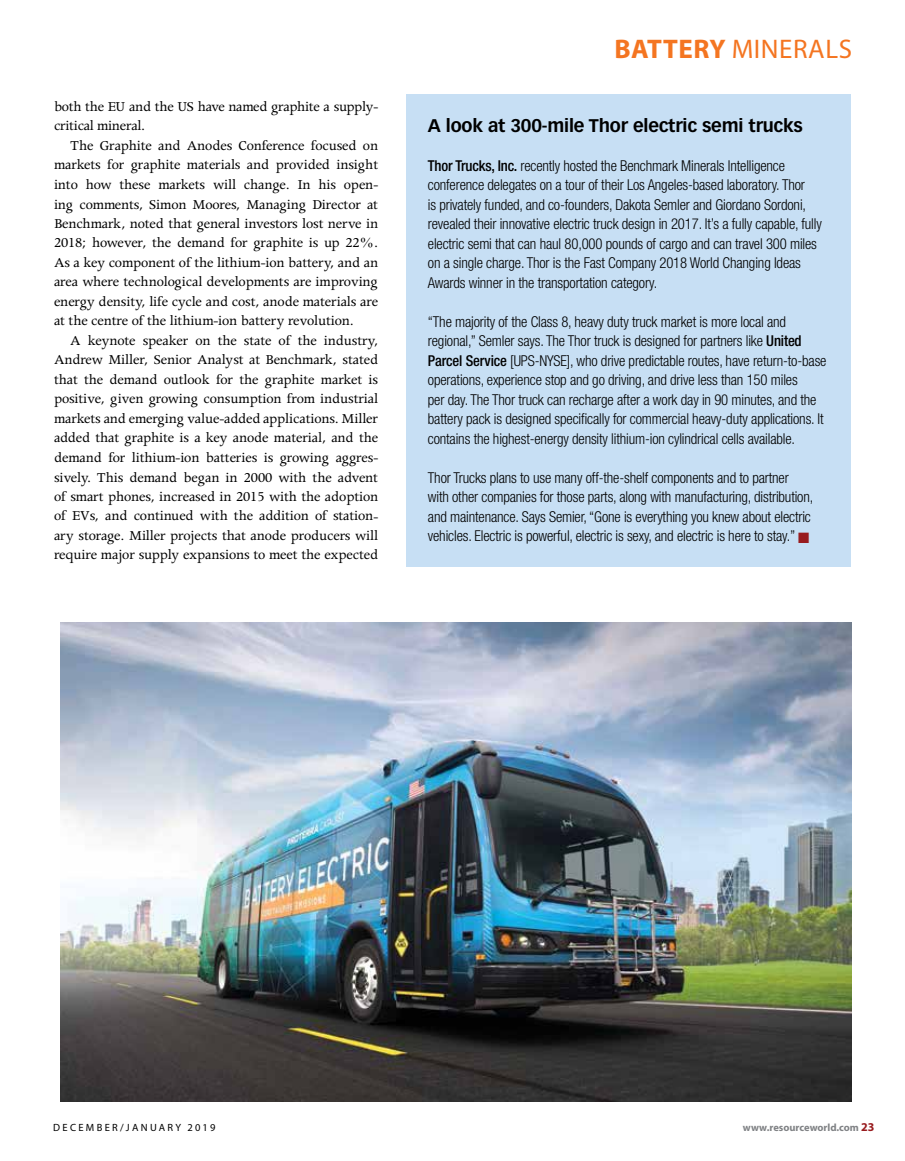
<style>
.page{position:relative;width:905px;height:1161px;background:#fff}
.page>*{position:absolute;margin:0;border:0;box-sizing:border-box;transform-origin:0 0}
.t1{font:27px "Myriad Pro";letter-spacing:.02em;color:#f47521}
.t2{font:700 18px "Vectora LH";letter-spacing:-.01em;color:#000}
.t3{font:15.3px/19.5px "Apollo";letter-spacing:-.01em;color:#000;text-align:justify}
.t4{font:300 condensed 15px/19.5px "Helvetica Neue";letter-spacing:-.01em;color:#000}
.t5{font:700 10.5px "Myriad Pro";color:#808285}
.t6{font:10.5px "Myriad Pro";letter-spacing:.22em;color:#000}
.s1{font-weight:700}
.s2{font-weight:500}
.s3{color:#981b1e}
.s4{font-size:12px;color:#981b1e}
</style>
<div class="page">
<img style="left:61px;top:622px;width:790px;height:480px">
<div style="left:406px;top:94px;width:444px;height:473px;background:#c7dff4"></div>
<p class="t3" style="left:54px;top:97px;width:326px">both the EU and the US have named graphite a supply&shy;critical mineral.</p>
<p class="t3" style="left:54px;top:136px;width:326px;text-indent:16px">The Graphite and Anodes Conference focused on markets for graphite materials and provided insight into how these markets will change. In his open&shy;ing comments, Simon Moores, Managing Director at Benchmark, noted that general investors lost nerve in 2018; however, the demand for graphite is up 22%.<br>As a key component of the lithium-ion battery, and an area where technological developments are improving energy density, life cycle and cost, anode materials are at the centre of the lithium-ion battery revolution.</p>
<p class="t3" style="left:54px;top:331px;width:326px;text-indent:16px">A keynote speaker on the state of the industry, Andrew Miller, Senior Analyst at Benchmark, stated that the demand outlook for the graphite market is positive, given growing consumption from industrial markets and emerging value-added applications. Miller added that graphite is a key anode material, and the demand for lithium-ion batteries is growing aggres&shy;sively. This demand began in 2000 with the advent of smart phones, increased in 2015 with the adoption of EVs, and continued with the addition of station&shy;ary storage. Miller projects that anode producers will require major supply expansions to meet the expected</p>
<h1 class="t1" style="left:614px;top:32px;width:239px"><span class="s1">BATTERY</span> MINERALS</h1>
<p class="t2" style="left:428px;top:115px;width:376px">A look at 300-mile Thor electric semi trucks</p>
<p class="t4" style="left:428px;top:156px;width:395px"><span class="s2">Thor Trucks, Inc.</span> recently hosted the Benchmark Minerals Intelligence conference delegates on a tour of their Los Angeles-based laboratory. Thor<br>is privately funded, and co-founders, Dakota Semler and Giordano Sordoni, revealed their innovative electric truck design in 2017. It’s a fully capable, fully electric semi that can haul 80,000 pounds of cargo and can travel 300 miles on a single charge. Thor is the Fast Company 2018 World Changing Ideas Awards winner in the transportation category.</p>
<p class="t4" style="left:428px;top:312px;width:400px">“The majority of the Class 8, heavy duty truck market is more local and regional,” Semler says. The Thor truck is designed for partners like <span class="s2">United Parcel Service</span> [UPS-NYSE], who drive predictable routes, have return-to-base operations, experience stop and go driving, and drive less than 150 miles<br>per day. The Thor truck can recharge after a work day in 90 minutes, and the battery pack is designed specifically for commercial heavy-duty applications. It contains the highest-energy density lithium-ion cylindrical cells available.</p>
<p class="t4" style="left:428px;top:468px;width:387px">Thor Trucks plans to use many off-the-shelf components and to partner with other companies for those parts, along with manufacturing, distribution, and maintenance. Says Semier, “Gone is everything you knew about electric vehicles. Electric is powerful, electric is sexy, and electric is here to stay.” <span class="s3">■</span></p>
<p class="t6" style="left:53px;top:1121px;width:164px">DECEMBER/JANUARY 2019</p>
<p class="t5" style="left:742px;top:1121px;width:133px">www.resourceworld.com <span class="s4">23</span></p>
</div>
